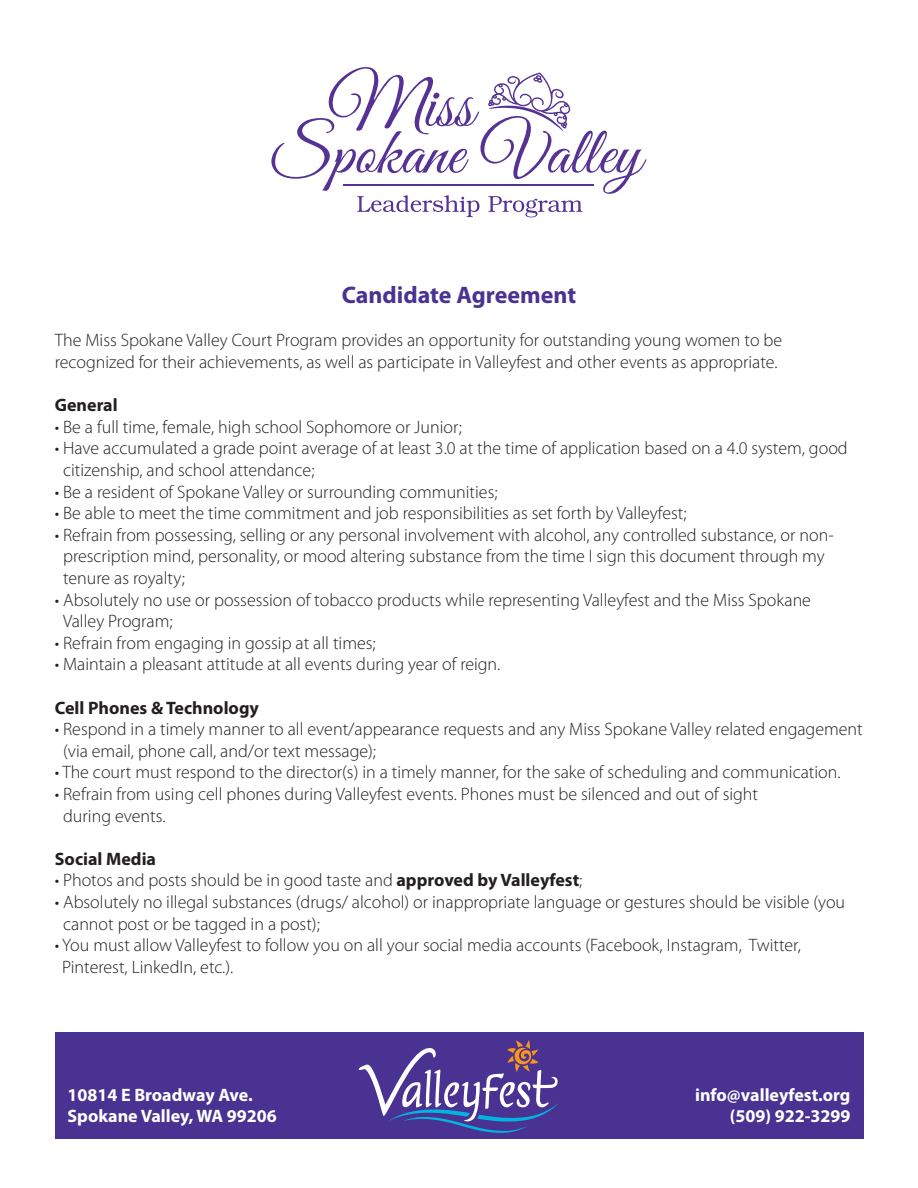
<style>
.page{position:relative;width:918px;height:1188px;background:#fff}
.page>*{position:absolute;margin:0;border:0;box-sizing:border-box;transform-origin:0 0}
.t1{font:700 24px "Myriad Pro";color:#493291}
.t2{font:300 18px/21.6px "Myriad Pro";color:#231f20}
.t3{font:700 18px/21.6px "Myriad Pro";color:#fff}
.t4{font:700 18px "Myriad Pro";color:#231f20}
.s1{font-weight:700}
</style>
<div class="page">
<div style="left:55px;top:1032px;width:808px;height:107px;background:#493291"></div>
<svg style="left:359px;top:1040px;width:200px;height:93px"></svg>
<svg style="left:271px;top:67px;width:376px;height:150px"></svg>
<hr style="left:343px;top:185px;width:251px;height:1px;background:#553294">
<h1 class="t1" style="left:342px;top:286px;width:236px">Candidate Agreement</h1>
<p class="t2" style="left:55px;top:331px;width:729px">The Miss Spokane Valley Court Program provides an opportunity for outstanding young women to be recognized for their achievements, as well as participate in Valleyfest and other events as appropriate.</p>
<p class="t4" style="left:55px;top:398px;width:65px">General</p>
<p class="t2" style="left:55px;top:417px;width:409px">• Be a full time, female, high school Sophomore or Junior;</p>
<p class="t2" style="left:63px;top:439px;width:786px;text-indent:-8px">• Have accumulated a grade point average of at least 3.0 at the time of application based on a 4.0 system, good citizenship, and school attendance;</p>
<p class="t2" style="left:55px;top:482px;width:444px">• Be a resident of Spokane Valley or surrounding communities;</p>
<p class="t2" style="left:55px;top:504px;width:633px">• Be able to meet the time commitment and job responsibilities as set forth by Valleyfest;</p>
<p class="t2" style="left:63px;top:525px;width:772px;text-indent:-8px">• Refrain from possessing, selling or any personal involvement with alcohol, any controlled substance, or non&shy;prescription mind, personality, or mood altering substance from the time I sign this document through my tenure as royalty;</p>
<p class="t2" style="left:63px;top:590px;width:749px;text-indent:-8px">• Absolutely no use or possession of tobacco products while representing Valleyfest and the Miss Spokane<br>Valley Program;</p>
<p class="t2" style="left:55px;top:633px;width:322px">• Refrain from engaging in gossip at all times;</p>
<p class="t2" style="left:55px;top:655px;width:447px">• Maintain a pleasant attitude at all events during year of reign.</p>
<p class="t4" style="left:55px;top:701px;width:206px">Cell Phones &amp; Technology</p>
<p class="t2" style="left:63px;top:720px;width:801px;text-indent:-8px">• Respond in a timely manner to all event/appearance requests and any Miss Spokane Valley related engagement (via email, phone call, and/or text message);</p>
<p class="t2" style="left:55px;top:763px;width:787px">• The court must respond to the director(s) in a timely manner, for the sake of scheduling and communication.</p>
<p class="t2" style="left:63px;top:785px;width:697px;text-indent:-8px">• Refrain from using cell phones during Valleyfest events. Phones must be silenced and out of sight during events.</p>
<p class="t4" style="left:55px;top:852px;width:103px">Social Media</p>
<p class="t2" style="left:55px;top:871px;width:529px">• Photos and posts should be in good taste and <span class="s1">approved by Valleyfest</span>;</p>
<p class="t2" style="left:63px;top:893px;width:784px;text-indent:-8px">• Absolutely no illegal substances (drugs/ alcohol) or inappropriate language or gestures should be visible (you cannot post or be tagged in a post);</p>
<p class="t2" style="left:62px;top:936px;width:740px;text-indent:-7px">• You must allow Valleyfest to follow you on all your social media accounts (Facebook, Instagram, Twitter,<br>Pinterest, LinkedIn, etc.).</p>
<p class="t3" style="left:68px;top:1085px;width:211px">10814 E Broadway Ave.<br>Spokane Valley, WA 99206</p>
<p class="t3" style="left:695px;top:1085px;width:157px;text-align:right">info@valleyfest.org (509) 922-3299</p>
</div>
